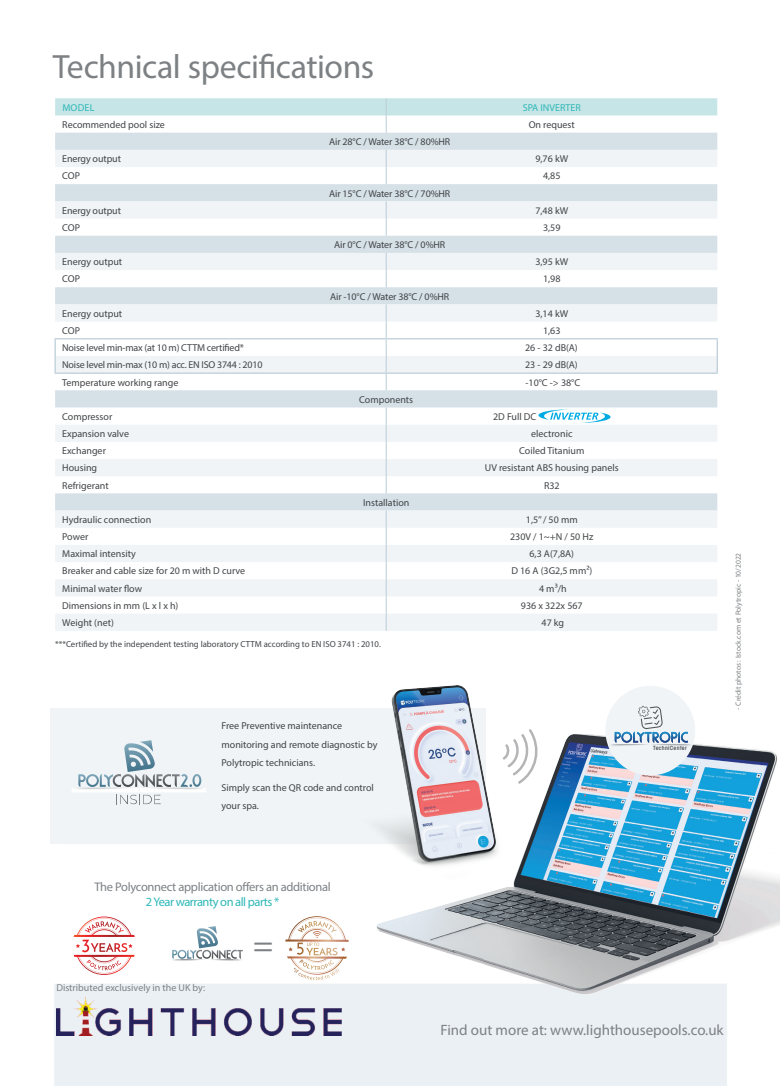
<style>
.page{position:relative;width:780px;height:1088px;background:#fff}
.page>*{position:absolute;margin:0;border:0;box-sizing:border-box;transform-origin:0 0}
.t1{font:33.75px "Myriad Pro";letter-spacing:-.015em;color:#7d8184}
.t2{font:15px "Myriad Pro";color:#7d8184}
.t3{font:12.5px "Myriad Pro";letter-spacing:-.025em;color:#7d8184}
.t4{font:12.5px "Myriad Pro";letter-spacing:-.04em;color:#2fb7b7}
.t5{font:10px/18.8px "Myriad Pro";color:#414447}
.t6{font:10px "Myriad Pro";letter-spacing:-.02em;color:#414447}
.t7{font:10px "Myriad Pro";color:#7d8184}
.t8{font:10px "Myriad Pro";color:#2fb7b7}
.t9{font:8.75px "Myriad Pro";color:#414447}
.t10{font:7.5px "Myriad Pro";color:#808285}
.t11{font:600 condensed 5.88px "Avant Garde";letter-spacing:.05em;color:#57585a}
</style>
<div class="page">
<div style="left:53px;top:983px;width:674px;height:103px;background:#eaf0f4;border:1px solid #fff"></div>
<img style="left:57px;top:996px;width:285px;height:40px">
<div style="left:50px;top:708px;width:435px;height:136px;background:#f0f4f6;border-radius:14px"></div>
<svg style="left:74px;top:916px;width:61px;height:59px"></svg>
<svg style="left:285px;top:916px;width:64px;height:64px"></svg>
<svg style="left:172px;top:926px;width:71px;height:33px"></svg>
<svg style="left:172px;top:959px;width:32px;height:2px"></svg>
<svg style="left:210px;top:959px;width:32px;height:2px"></svg>
<img style="left:376px;top:734px;width:404px;height:262px">
<div style="left:605px;top:686px;width:90px;height:89px;background:#f0f4f6;border-radius:50%"></div>
<img style="left:611px;top:744px;width:80px;height:2px">
<svg style="left:614px;top:706px;width:73px;height:37px"></svg>
<img style="left:376px;top:686px;width:126px;height:194px">
<svg style="left:500px;top:727px;width:41px;height:59px"></svg>
<svg style="left:116px;top:795px;width:44px;height:9px"></svg>
<svg style="left:78px;top:740px;width:123px;height:47px"></svg>
<img style="left:72px;top:788px;width:134px;height:4px">
<div style="left:55px;top:133px;width:662px;height:17px;background:#d5e0e7"></div>
<svg style="left:55px;top:150px;width:662px;height:360px"></svg>
<svg style="left:55px;top:98px;width:662px;height:35px"></svg>
<svg style="left:386px;top:150px;width:1px;height:34px"></svg>
<svg style="left:386px;top:201px;width:1px;height:35px"></svg>
<svg style="left:386px;top:253px;width:1px;height:34px"></svg>
<svg style="left:386px;top:304px;width:1px;height:86px"></svg>
<svg style="left:386px;top:407px;width:1px;height:86px"></svg>
<svg style="left:55px;top:510px;width:662px;height:121px"></svg>
<hr style="left:55px;top:338px;width:331px;height:1px;background:#bbcdd8">
<hr style="left:386px;top:338px;width:331px;height:1px;background:#bbcdd8">
<svg style="left:55px;top:339px;width:1px;height:33px"></svg>
<svg style="left:716px;top:339px;width:1px;height:33px"></svg>
<hr style="left:55px;top:372px;width:331px;height:2px;background:#bbcdd8">
<hr style="left:386px;top:372px;width:331px;height:2px;background:#bbcdd8">
<svg style="left:538px;top:409px;width:72px;height:14px"></svg>
<p class="t1" style="left:53px;top:46px;width:323px">Technical specifications</p>
<p class="t8" style="left:62px;top:101px;width:34px">MODEL</p>
<p class="t8" style="left:523px;top:101px;width:59px">SPA INVERTER</p>
<p class="t5" style="left:62px;top:115px;width:104px">Recommended pool size</p>
<p class="t5" style="left:528px;top:115px;width:48px">On request</p>
<p class="t5" style="left:329px;top:132px;width:123px">Air 28°C / Water 38°C / 80%HR</p>
<p class="t5" style="left:62px;top:149px;width:60px">Energy output</p>
<p class="t5" style="left:535px;top:149px;width:34px">9,76 kW</p>
<p class="t5" style="left:62px;top:166px;width:19px">COP</p>
<p class="t5" style="left:543px;top:166px;width:19px">4,85</p>
<p class="t5" style="left:329px;top:184px;width:123px">Air 15°C / Water 38°C / 70%HR</p>
<p class="t5" style="left:62px;top:201px;width:60px">Energy output</p>
<p class="t5" style="left:535px;top:201px;width:34px">7,48 kW</p>
<p class="t5" style="left:62px;top:218px;width:19px">COP</p>
<p class="t5" style="left:543px;top:218px;width:19px">3,59</p>
<p class="t5" style="left:334px;top:235px;width:113px">Air 0°C / Water 38°C / 0%HR</p>
<p class="t5" style="left:62px;top:252px;width:61px">Energy output</p>
<p class="t5" style="left:535px;top:252px;width:34px">3,95 kW</p>
<p class="t5" style="left:62px;top:269px;width:19px">COP</p>
<p class="t5" style="left:543px;top:269px;width:19px">1,98</p>
<p class="t5" style="left:330px;top:287px;width:121px">Air -10°C / Water 38°C / 0%HR</p>
<p class="t5" style="left:62px;top:304px;width:61px">Energy output</p>
<p class="t5" style="left:535px;top:304px;width:34px">3,14 kW</p>
<p class="t5" style="left:62px;top:321px;width:19px">COP</p>
<p class="t5" style="left:543px;top:321px;width:19px">1,63</p>
<p class="t6" style="left:62px;top:342px;width:183px">Noise level min-max (at 10 m) CTTM certified*</p>
<p class="t5" style="left:525px;top:339px;width:54px">26 - 32 dB(A)</p>
<p class="t6" style="left:62px;top:358px;width:202px">Noise level min-max (10 m) acc. EN ISO 3744 : 2010</p>
<p class="t5" style="left:525px;top:355px;width:54px">23 - 29 dB(A)</p>
<p class="t5" style="left:62px;top:373px;width:118px">Temperature working range</p>
<p class="t5" style="left:525px;top:373px;width:56px">-10°C -&gt; 38°C</p>
<p class="t5" style="left:359px;top:390px;width:56px">Components</p>
<p class="t5" style="left:62px;top:407px;width:52px">Compressor</p>
<p class="t5" style="left:493px;top:407px;width:45px">2D Full DC</p>
<p class="t5" style="left:62px;top:424px;width:68px">Expansion valve</p>
<p class="t5" style="left:531px;top:424px;width:43px">electronic</p>
<p class="t5" style="left:62px;top:441px;width:45px">Exchanger</p>
<p class="t5" style="left:519px;top:441px;width:67px">Coiled Titanium</p>
<p class="t5" style="left:62px;top:458px;width:36px">Housing</p>
<p class="t5" style="left:485px;top:458px;width:135px">UV resistant ABS housing panels</p>
<p class="t5" style="left:62px;top:476px;width:48px">Refrigerant</p>
<p class="t5" style="left:544px;top:476px;width:17px">R32</p>
<p class="t5" style="left:363px;top:493px;width:48px">Installation</p>
<p class="t5" style="left:62px;top:510px;width:91px">Hydraulic connection</p>
<p class="t5" style="left:526px;top:510px;width:53px">1,5’’ / 50 mm</p>
<p class="t5" style="left:62px;top:527px;width:28px">Power</p>
<p class="t5" style="left:510px;top:527px;width:85px">230V / 1~+N / 50 Hz</p>
<p class="t5" style="left:62px;top:544px;width:75px">Maximal intensity</p>
<p class="t5" style="left:529px;top:544px;width:46px">6,3 A(7,8A)</p>
<p class="t5" style="left:62px;top:561px;width:184px">Breaker and cable size for 20 m with D curve</p>
<p class="t5" style="left:511px;top:561px;width:82px">D 16 A (3G2,5 mm²)</p>
<p class="t5" style="left:62px;top:579px;width:81px">Minimal water flow</p>
<p class="t5" style="left:539px;top:579px;width:29px">4 m³/h</p>
<p class="t5" style="left:62px;top:596px;width:118px">Dimensions in mm (L x l x h)</p>
<p class="t5" style="left:521px;top:596px;width:63px">936 x 322x 567</p>
<p class="t5" style="left:62px;top:613px;width:53px">Weight (net)</p>
<p class="t5" style="left:541px;top:613px;width:24px">47 kg</p>
<p class="t9" style="left:55px;top:639px;width:327px">***Certified by the independent testing laboratory CTTM according to EN ISO 3741 : 2010.</p>
<p class="t5" style="left:221px;top:716px;width:157px">Free Preventive maintenance monitoring and remote diagnostic by<br>Polytropic technicians.</p>
<p class="t5" style="left:221px;top:778px;width:154px">Simply scan the QR code and control your spa.</p>
<p class="t11" style="left:653px;top:745px;width:35px">TechniCenter</p>
<p class="t10" style="left:733px;top:710px;width:158px;rotate:-90deg">- Crédit photos : Istock.com et Polytropic - 10/2022</p>
<p class="t3" style="left:94px;top:879px;width:238px">The Polyconnect application offers an additional</p>
<p class="t4" style="left:146px;top:894px;width:135px">2 Year warranty on all parts *</p>
<p class="t7" style="left:56px;top:982px;width:150px">Distributed exclusively in the UK by:</p>
<p class="t1" style="left:253px;top:923px;width:22px">=</p>
<p class="t2" style="left:440px;top:1021px;width:284px">Find out more at: www.lighthousepools.co.uk</p>
</div>
